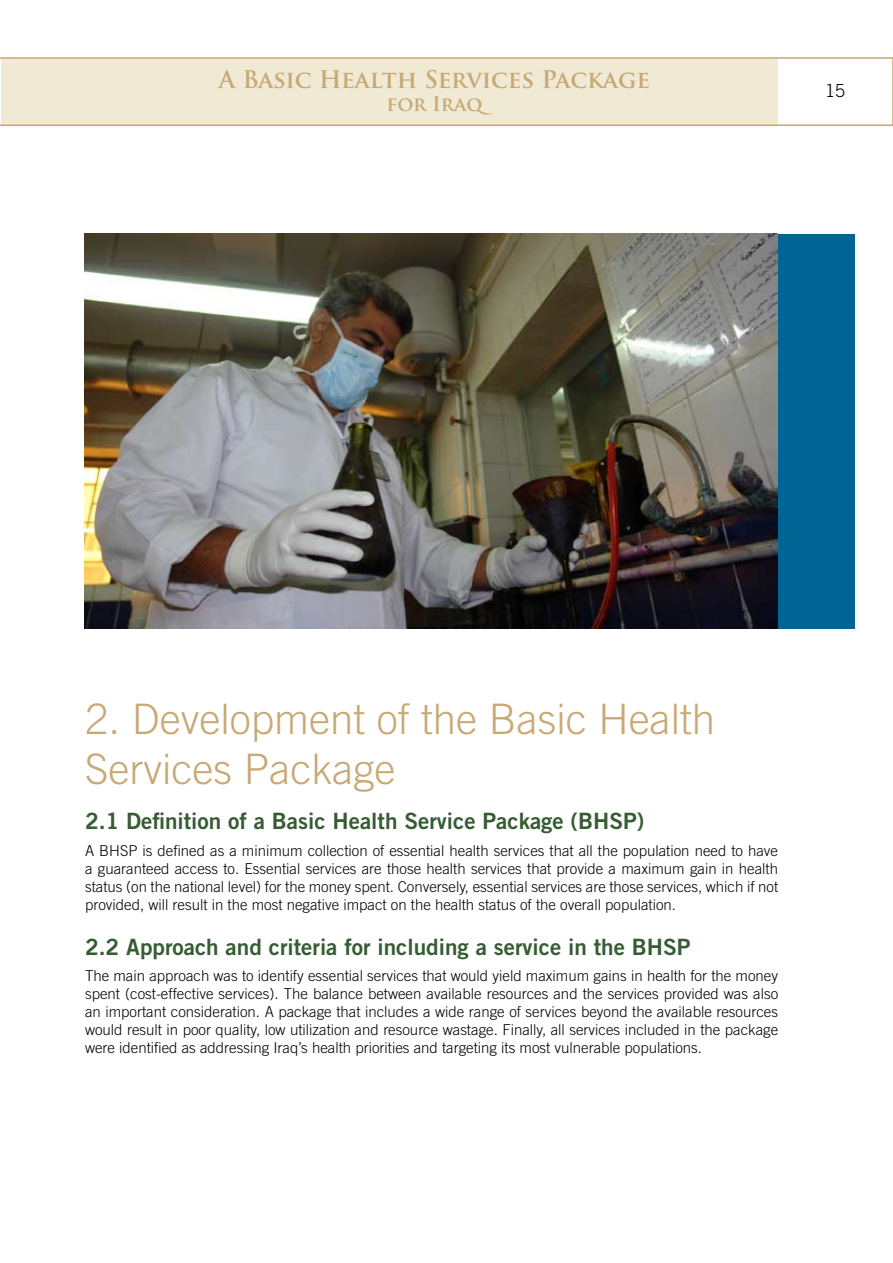
<style>
.page{position:relative;width:893px;height:1263px;background:#fff}
.page>*{position:absolute;margin:0;border:0;box-sizing:border-box;transform-origin:0 0}
.t1{font:300 42px/50.4px "Trade Gothic";color:#c8a874}
.t2{font:700 23.7px "Trajan Pro";letter-spacing:-.01em;color:#c8a874}
.t3{font:22.5px "Trade Gothic Bold Two";color:#365c33}
.t4{font:700 19.5px "Trajan Pro";color:#c8a874}
.t5{font:300 18px "Trade Gothic";color:#000}
.t6{font:300 15px/18px "Trade Gothic";color:#000;text-align:justify}
</style>
<div class="page">
<svg style="left:0;top:57px;width:893px;height:69px;background:#f0e9d5"></svg>
<div style="left:769px;top:234px;width:86px;height:394px;background:#006595"></div>
<img style="left:85px;top:234px;width:693px;height:394px">
<h2 class="t2" style="left:219px;top:65px;width:433px">A Basic Health Services Package</h2>
<h3 class="t4" style="left:386px;top:92px;width:108px">for Iraq</h3>
<p class="t5" style="left:825px;top:80px;width:22px">15</p>
<h1 class="t1" style="left:85px;top:693px;width:632px">2. Development of the Basic Health<br>Services Package</h1>
<h3 class="t3" style="left:85px;top:807px;width:561px">2.1 Definition of a Basic Health Service Package (BHSP)</h3>
<p class="t6" style="left:85px;top:841px;width:695px">A BHSP is defined as a minimum collection of essential health services that all the population need to have a guaranteed access to. Essential services are those health services that provide a maximum gain in health status (on the national level) for the money spent. Conversely, essential services are those services, which if not provided, will result in the most negative impact on the health status of the overall population.</p>
<h3 class="t3" style="left:85px;top:933px;width:607px">2.2 Approach and criteria for including a service in the BHSP</h3>
<p class="t6" style="left:85px;top:966px;width:695px">The main approach was to identify essential services that would yield maximum gains in health for the money spent (cost-effective services). The balance between available resources and the services provided was also an important consideration. A package that includes a wide range of services beyond the available resources would result in poor quality, low utilization and resource wastage. Finally, all services included in the package were identified as addressing Iraq’s health priorities and targeting its most vulnerable populations.</p>
</div>
